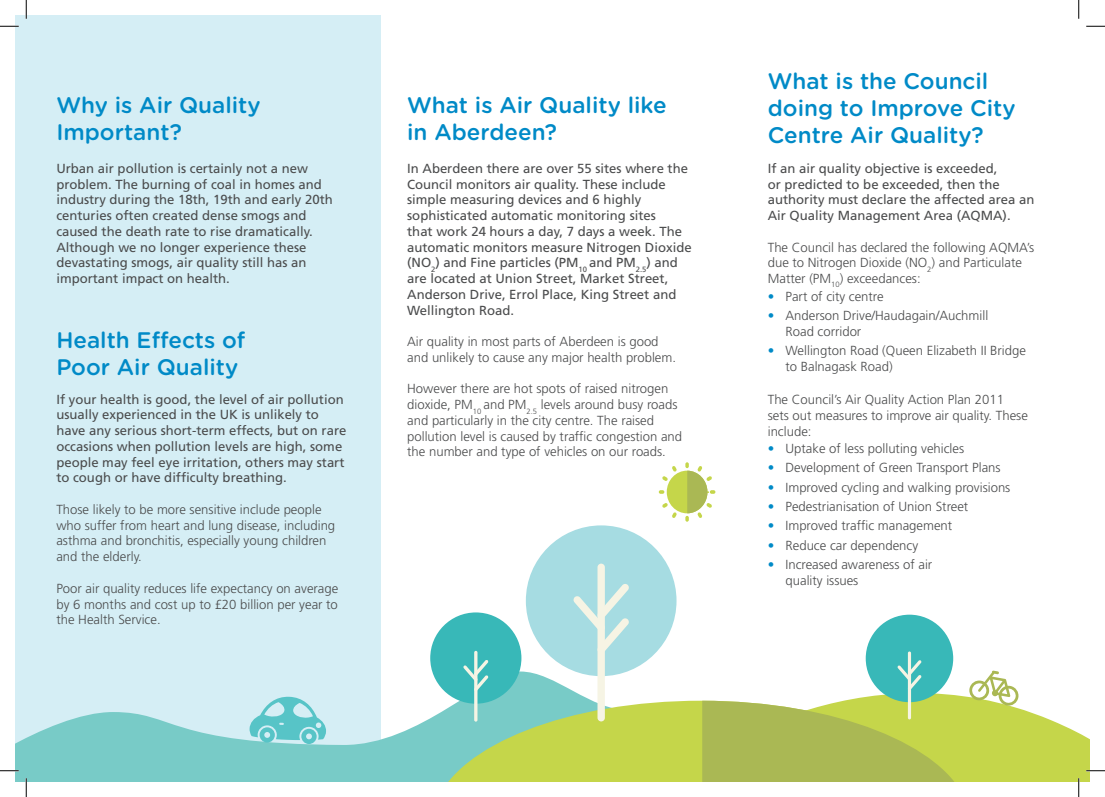
<style>
.page{position:relative;width:1105px;height:797px;background:#fff}
.page>*{position:absolute;margin:0;border:0;box-sizing:border-box;transform-origin:0 0}
.t1{font:500 22.5px/27px "Gotham Rounded";color:#008ac7}
.t2{font:300 13.12px/15.8px "Frutiger";color:#4b4c4d}
.t3{font:13.12px/15.8px "Frutiger";color:#4b4c4d}
.s1{color:#008ac7}
</style>
<div class="page">
<div style="left:16px;top:16px;width:365px;height:765px;background:#d5eef5"></div>
<svg style="left:16px;top:671px;width:612px;height:110px"></svg>
<div style="left:430px;top:612px;width:91px;height:91px;background:#38b8b8;border-radius:50%"></div>
<hr style="left:474px;top:651px;width:3px;height:70px;background:#f6f4e4;border-radius:2px">
<svg style="left:463px;top:659px;width:25px;height:32px"></svg>
<svg style="left:249px;top:696px;width:77px;height:48px"></svg>
<svg style="left:865px;top:638px;width:224px;height:143px"></svg>
<svg style="left:436px;top:700px;width:266px;height:81px;background:#b0d372"></svg>
<div style="left:526px;top:525px;width:150px;height:151px;background:#a6dce2;border-radius:50%"></div>
<div style="left:597px;top:563px;width:8px;height:158px;background:#f6f4e4;border-radius:4px"></div>
<svg style="left:573px;top:583px;width:56px;height:70px"></svg>
<div style="left:866px;top:614px;width:87px;height:88px;background:#38b8b8;border-radius:50%"></div>
<hr style="left:908px;top:651px;width:3px;height:68px;background:#f6f4e4;border-radius:2px">
<svg style="left:702px;top:660px;width:317px;height:121px"></svg>
<div style="left:667px;top:470px;width:40px;height:43px;background:#c5d64a;border-radius:50%"></div>
<svg style="left:662px;top:466px;width:15px;height:15px"></svg>
<svg style="left:659px;top:490px;width:5px;height:4px"></svg>
<svg style="left:662px;top:503px;width:15px;height:15px"></svg>
<svg style="left:685px;top:462px;width:30px;height:59px"></svg>
<svg style="left:0;top:25px;width:19px;height:2px"></svg>
<svg style="left:1086px;top:25px;width:19px;height:2px"></svg>
<svg style="left:0;top:770px;width:19px;height:1px"></svg>
<svg style="left:1086px;top:770px;width:19px;height:1px"></svg>
<svg style="left:25px;top:0;width:2px;height:19px"></svg>
<svg style="left:25px;top:778px;width:2px;height:19px"></svg>
<svg style="left:1078px;top:0;width:1px;height:19px"></svg>
<svg style="left:1078px;top:778px;width:1px;height:19px"></svg>
<h1 class="t1" style="left:56px;top:91px;width:206px">Why is Air Quality<br>Important?</h1>
<p class="t3" style="left:56px;top:160px;width:278px">Urban air pollution is certainly not a new problem. The burning of coal in homes and industry during the 18th, 19th and early 20th centuries often created dense smogs and caused the death rate to rise dramatically.<br>Although we no longer experience these devastating smogs, air quality still has an important impact on health.</p>
<h1 class="t1" style="left:56px;top:325px;width:190px">Health Effects of<br>Poor Air Quality</h1>
<p class="t3" style="left:56px;top:391px;width:292px">If your health is good, the level of air pollution usually experienced in the UK is unlikely to have any serious short-term effects, but on rare occasions when pollution levels are high, some people may feel eye irritation, others may start to cough or have difficulty breathing.</p>
<p class="t2" style="left:56px;top:501px;width:280px">Those likely to be more sensitive include people who suffer from heart and lung disease, including asthma and bronchitis, especially young children and the elderly.</p>
<p class="t2" style="left:56px;top:580px;width:283px;text-align:justify">Poor air quality reduces life expectancy on average by 6 months and cost up to £20 billion per year to the Health Service.</p>
<h1 class="t1" style="left:407px;top:91px;width:261px">What is Air Quality like in Aberdeen?</h1>
<p class="t3" style="left:407px;top:160px;width:286px">In Aberdeen there are over 55 sites where the Council monitors air quality. These include simple measuring devices and 6 highly sophisticated automatic monitoring sites<br>that work 24 hours a day, 7 days a week. The automatic monitors measure Nitrogen Dioxide (NO<sub>2</sub>) and Fine particles (PM<sub>10</sub> and PM<sub>2.5</sub>) and are located at Union Street, Market Street, Anderson Drive, Errol Place, King Street and Wellington Road.</p>
<p class="t2" style="left:407px;top:334px;width:270px">Air quality in most parts of Aberdeen is good and unlikely to cause any major health problem.</p>
<p class="t2" style="left:407px;top:381px;width:276px">However there are hot spots of raised nitrogen dioxide, PM<sub>10</sub> and PM<sub>2.5</sub> levels around busy roads and particularly in the city centre. The raised pollution level is caused by traffic congestion and the number and type of vehicles on our roads.</p>
<h1 class="t1" style="left:768px;top:67px;width:249px">What is the Council doing to Improve City<br>Centre Air Quality?</h1>
<p class="t3" style="left:768px;top:160px;width:268px">If an air quality objective is exceeded,<br>or predicted to be exceeded, then the authority must declare the affected area an Air Quality Management Area (AQMA).</p>
<p class="t2" style="left:768px;top:239px;width:268px">The Council has declared the following AQMA’s due to Nitrogen Dioxide (NO<sub>2</sub>) and Particulate<br>Matter (PM<sub>10</sub>) exceedances:</p>
<p class="t2" style="left:768px;top:288px;width:117px"><span class="s1">•</span> Part of city centre</p>
<p class="t2" style="left:785px;top:307px;width:204px;text-indent:-18px"><span class="s1">•</span> Anderson Drive/Haudagain/Auchmill<br>Road corridor</p>
<p class="t2" style="left:785px;top:342px;width:242px;text-indent:-18px"><span class="s1">•</span> Wellington Road (Queen Elizabeth II Bridge to Balnagask Road)</p>
<p class="t2" style="left:768px;top:391px;width:262px">The Council’s Air Quality Action Plan 2011 sets out measures to improve air quality. These include:</p>
<p class="t2" style="left:768px;top:440px;width:198px"><span class="s1">•</span> Uptake of less polluting vehicles</p>
<p class="t2" style="left:768px;top:460px;width:234px"><span class="s1">•</span> Development of Green Transport Plans</p>
<p class="t2" style="left:768px;top:479px;width:244px"><span class="s1">•</span> Improved cycling and walking provisions</p>
<p class="t2" style="left:768px;top:498px;width:202px"><span class="s1">•</span> Pedestrianisation of Union Street</p>
<p class="t2" style="left:768px;top:518px;width:186px"><span class="s1">•</span> Improved traffic management</p>
<p class="t2" style="left:768px;top:537px;width:152px"><span class="s1">•</span> Reduce car dependency</p>
<p class="t2" style="left:785px;top:556px;width:148px;text-indent:-18px"><span class="s1">•</span> Increased awareness of air quality issues</p>
</div>
